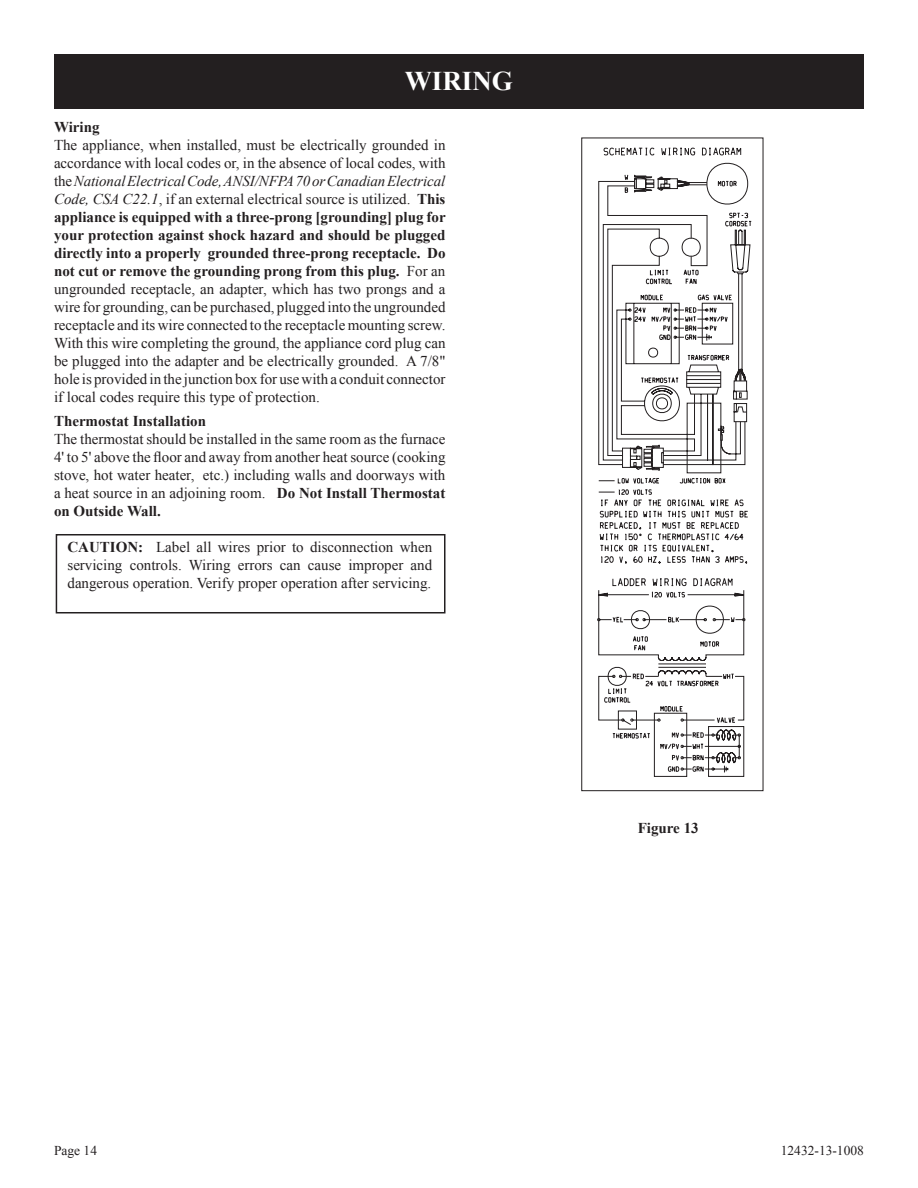
<style>
.page{position:relative;width:918px;height:1188px;background:#fff}
.page>*{position:absolute;margin:0;border:0;box-sizing:border-box;transform-origin:0 0}
.t1{font:700 27px "Times New Roman";color:#fff}
.t2{font:15px/18px "Times New Roman";color:#231f20;text-align:justify}
.t3{font:700 15px "Times New Roman";color:#231f20}
.t4{font:13.5px "Times New Roman";color:#231f20}
.s1{font-style:italic}
.s2{font-weight:700}
</style>
<div class="page">
<svg style="left:581px;top:137px;width:183px;height:654px"></svg>
<div style="left:56px;top:534px;width:390px;height:79px;border:2px solid #231f20"></div>
<div style="left:54px;top:54px;width:810px;height:54px;background:#231f20"></div>
<h1 class="t1" style="left:405px;top:63px;width:109px">WIRING</h1>
<p class="t3" style="left:54px;top:117px;width:47px">Wiring</p>
<p class="t2" style="left:54px;top:136px;width:393px">The appliance, when installed, must be electrically grounded in accordance with local codes or, in the absence of local codes, with the <span class="s1">National Electrical Code, ANSI/NFPA 70 or Canadian Electrical Code, CSA C22.1</span>, if an external electrical source is utilized. <span class="s2">This appliance is equipped with a three-prong [grounding] plug for your protection against shock hazard and should be plugged directly into a properly grounded three-prong receptacle. Do not cut or remove the grounding prong from this plug.</span> For an ungrounded receptacle, an adapter, which has two prongs and a wire for grounding, can be purchased, plugged into the ungrounded receptacle and its wire connected to the receptacle mounting screw.<br>With this wire completing the ground, the appliance cord plug can be plugged into the adapter and be electrically grounded. A 7/8" hole is provided in the junction box for use with a conduit connector if local codes require this type of protection.</p>
<p class="t3" style="left:54px;top:410px;width:154px">Thermostat Installation</p>
<p class="t2" style="left:54px;top:429px;width:393px">The thermostat should be installed in the same room as the furnace 4' to 5' above the floor and away from another heat source (cooking stove, hot water heater, etc.) including walls and doorways with a heat source in an adjoining room. <span class="s2">Do Not Install Thermostat on Outside Wall.</span></p>
<p class="t2" style="left:68px;top:537px;width:366px"><span class="s2">CAUTION:</span> Label all wires prior to disconnection when servicing controls. Wiring errors can cause improper and dangerous operation. Verify proper operation after servicing.</p>
<p class="t3" style="left:638px;top:817px;width:62px">Figure 13</p>
<p class="t4" style="left:54px;top:1142px;width:45px">Page 14</p>
<p class="t4" style="left:781px;top:1142px;width:85px">12432-13-1008</p>
</div>
